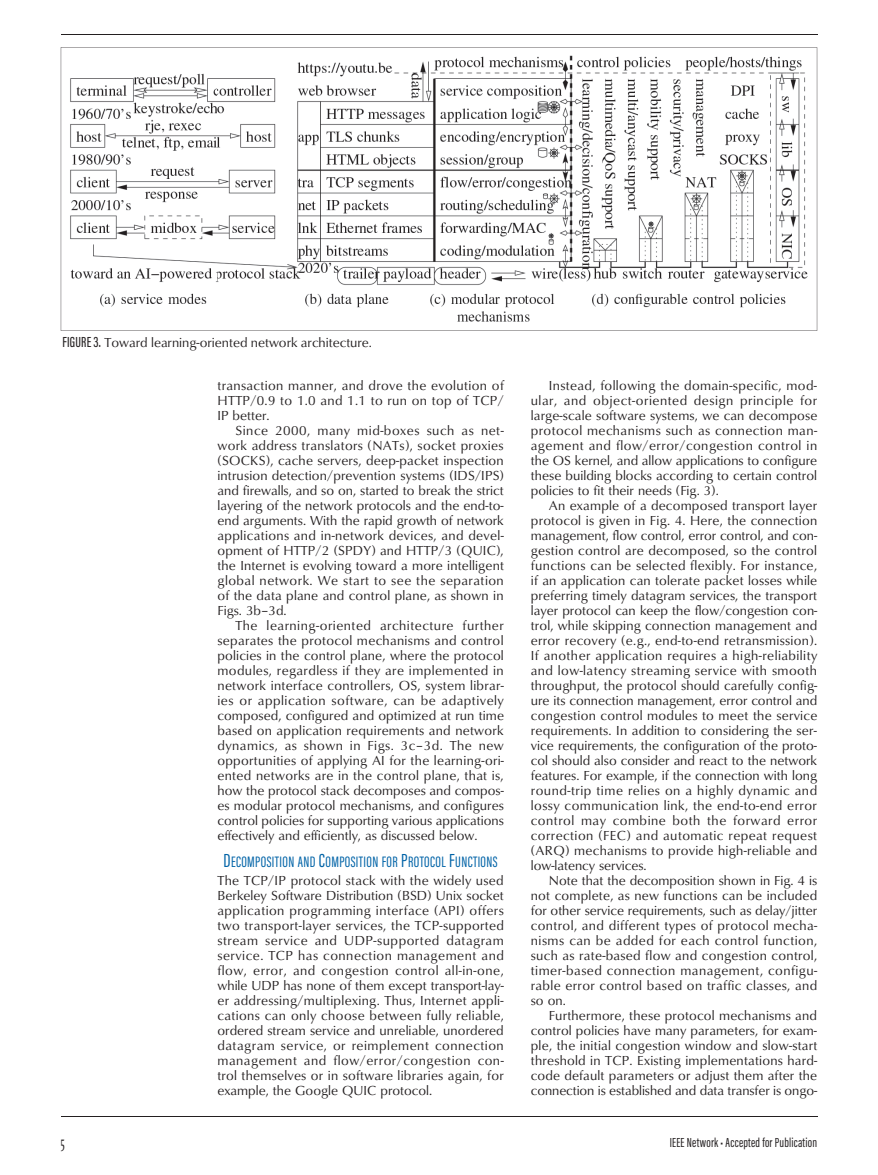
<style>
.page{position:relative;width:878px;height:1175px;background:#fff}
.page>*{position:absolute;margin:0;border:0;box-sizing:border-box;transform-origin:0 0}
.t1{font:16.5px "Matrix II Ext OT Narrow SC800";color:#231f20}
.t2{font:15.6px "Acumin Pro Extra Cond Regular SC800";letter-spacing:.025em;color:#0163a7}
.t3{font:13.5px/15px "Classico URW";color:#231f20;text-align:justify}
.t4{font:13.5px "Acumin Pro Extra Cond";letter-spacing:.015em;color:#231f20}
.s1{font-family:"Acumin Pro Extra Cond";font-weight:500;font-size:15px}
.s2{font-size:19.5px}
</style>
<div class="page">
<hr style="left:61px;top:34px;width:756px;height:1px;background:#231f20">
<hr style="left:61px;top:1116px;width:756px;height:1px;background:#231f20">
<svg style="left:61px;top:47px;width:756px;height:284px"></svg>
<p class="t3" style="left:62px;top:334px;width:311px"><span class="s1">FIGURE 3.</span> Toward learning-oriented network architecture.</p>
<p class="t3" style="left:217px;top:377px;width:288px">transaction manner, and drove the evolution of HTTP/0.9 to 1.0 and 1.1 to run on top of TCP/ IP better.</p>
<p class="t3" style="left:217px;top:422px;width:288px;text-indent:18px">Since 2000, many mid-boxes such as net&shy;work address translators (NATs), socket proxies (SOCKS), cache servers, deep-packet inspection intrusion detection/prevention systems (IDS/IPS) and firewalls, and so on, started to break the strict layering of the network protocols and the end-to&shy;end arguments. With the rapid growth of network applications and in-network devices, and devel&shy;opment of HTTP/2 (SPDY) and HTTP/3 (QUIC), the Internet is evolving toward a more intelligent global network. We start to see the separation of the data plane and control plane, as shown in Figs. 3b–3d.</p>
<p class="t3" style="left:217px;top:617px;width:288px;text-indent:18px">The learning-oriented architecture further separates the protocol mechanisms and control policies in the control plane, where the protocol modules, regardless if they are implemented in network interface controllers, OS, system librar&shy;ies or application software, can be adaptively composed, configured and optimized at run time based on application requirements and network dynamics, as shown in Figs. 3c–3d. The new opportunities of applying AI for the learning-ori&shy;ented networks are in the control plane, that is, how the protocol stack decomposes and compos&shy;es modular protocol mechanisms, and configures control policies for supporting various applications effectively and efficiently, as discussed below.</p>
<p class="t2" style="left:224px;top:852px;width:275px"><span class="s2">D</span>ECOMPOSITION AND <span class="s2">C</span>OMPOSITION FOR <span class="s2">P</span>ROTOCOL <span class="s2">F</span>UNCTIONS</p>
<p class="t3" style="left:217px;top:872px;width:288px">The TCP/IP protocol stack with the widely used Berkeley Software Distribution (BSD) Unix socket application programming interface (API) offers two transport-layer services, the TCP-supported stream service and UDP-supported datagram service. TCP has connection management and flow, error, and congestion control all-in-one, while UDP has none of them except transport-lay&shy;er addressing/multiplexing. Thus, Internet appli&shy;cations can only choose between fully reliable, ordered stream service and unreliable, unordered datagram service, or reimplement connection management and flow/error/congestion con&shy;trol themselves or in software libraries again, for example, the Google QUIC protocol.</p>
<p class="t3" style="left:531px;top:377px;width:288px;text-indent:18px">Instead, following the domain-specific, mod&shy;ular, and object-oriented design principle for large-scale software systems, we can decompose protocol mechanisms such as connection man&shy;agement and flow/error/congestion control in the OS kernel, and allow applications to configure these building blocks according to certain control policies to fit their needs (Fig. 3).</p>
<p class="t3" style="left:531px;top:497px;width:288px;text-indent:18px">An example of a decomposed transport layer protocol is given in Fig. 4. Here, the connection management, flow control, error control, and con&shy;gestion control are decomposed, so the control functions can be selected flexibly. For instance, if an application can tolerate packet losses while preferring timely datagram services, the transport layer protocol can keep the flow/congestion con&shy;trol, while skipping connection management and error recovery (e.g., end-to-end retransmission).<br>If another application requires a high-reliability and low-latency streaming service with smooth throughput, the protocol should carefully config&shy;ure its connection management, error control and congestion control modules to meet the service requirements. In addition to considering the ser&shy;vice requirements, the configuration of the proto&shy;col should also consider and react to the network features. For example, if the connection with long round-trip time relies on a highly dynamic and lossy communication link, the end-to-end error control may combine both the forward error correction (FEC) and automatic repeat request (ARQ) mechanisms to provide high-reliable and low-latency services.</p>
<p class="t3" style="left:531px;top:872px;width:288px;text-indent:18px">Note that the decomposition shown in Fig. 4 is not complete, as new functions can be included for other service requirements, such as delay/jitter control, and different types of protocol mecha&shy;nisms can be added for each control function, such as rate-based flow and congestion control, timer-based connection management, configu&shy;rable error control based on traffic classes, and so on.</p>
<p class="t3" style="left:531px;top:1007px;width:288px;text-indent:18px">Furthermore, these protocol mechanisms and control policies have many parameters, for exam&shy;ple, the initial congestion window and slow-start threshold in TCP. Existing implementations hard&shy;code default parameters or adjust them after the connection is established and data transfer is ongo-</p>
<p class="t1" style="left:61px;top:1132px;width:5px">5</p>
<p class="t4" style="left:669px;top:1134px;width:149px">IEEE Network • Accepted for Publication</p>
</div>
